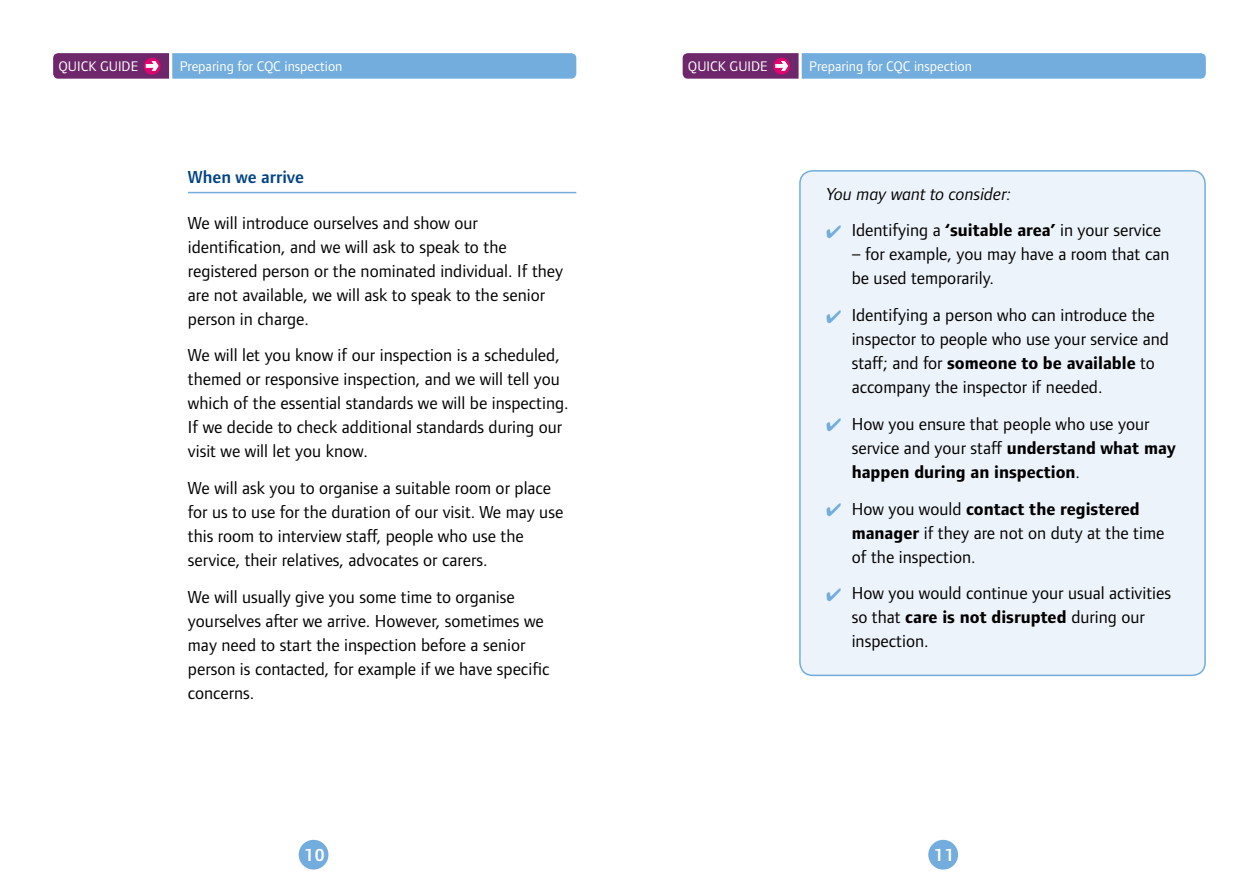
<style>
.page{position:relative;width:1259px;height:893px;background:#fff}
.page>*{position:absolute;margin:0;border:0;box-sizing:border-box;transform-origin:0 0}
.t1{font:18px/24px "Foundry Form Sans";color:#000}
.t2{font:italic 18px "Foundry Form Sans";color:#000}
.t3{font:600 18px "Foundry Form Sans";color:#004386}
.t4{font:600 18px "Foundry Form Sans";color:#fff}
.t5{font:14.4px "Foundry Form Sans";color:#fff}
.s1{color:#72adde}
.s2{font-weight:700}
</style>
<div class="page">
<svg style="left:53px;top:53px;width:523px;height:26px;background:#7692c6"></svg>
<svg style="left:682px;top:53px;width:523px;height:26px;background:#7692c6"></svg>
<div style="left:299px;top:840px;width:29px;height:30px;background:#72adde;border-radius:50%"></div>
<div style="left:928px;top:840px;width:30px;height:30px;background:#72adde;border-radius:50%"></div>
<hr style="left:188px;top:192px;width:388px;height:1px;background:#72adde">
<div style="left:800px;top:171px;width:405px;height:504px;background:#edf3fa;border-radius:13px"></div>
<div style="left:799px;top:170px;width:406px;height:506px;border:2px solid #72adde;border-radius:13px"></div>
<p class="t5" style="left:58px;top:58px;width:81px">QUICK GUIDE</p>
<p class="t5" style="left:180px;top:58px;width:164px">Preparing for CQC inspection</p>
<p class="t5" style="left:688px;top:58px;width:81px">QUICK GUIDE</p>
<p class="t5" style="left:809px;top:58px;width:164px">Preparing for CQC inspection</p>
<p class="t3" style="left:188px;top:167px;width:118px">When we arrive</p>
<p class="t1" style="left:188px;top:211px;width:377px">We will introduce ourselves and show our identification, and we will ask to speak to the registered person or the nominated individual. If they are not available, we will ask to speak to the senior person in charge.</p>
<p class="t1" style="left:188px;top:343px;width:382px">We will let you know if our inspection is a scheduled, themed or responsive inspection, and we will tell you which of the essential standards we will be inspecting.<br>If we decide to check additional standards during our visit we will let you know.</p>
<p class="t1" style="left:188px;top:476px;width:377px">We will ask you to organise a suitable room or place for us to use for the duration of our visit. We may use this room to interview staff, people who use the service, their relatives, advocates or carers.</p>
<p class="t1" style="left:188px;top:585px;width:363px">We will usually give you some time to organise yourselves after we arrive. However, sometimes we may need to start the inspection before a senior person is contacted, for example if we have specific concerns.</p>
<p class="t2" style="left:826px;top:183px;width:187px">You may want to consider:</p>
<p class="t1" style="left:826px;top:218px;width:336px"><span class="s1">✔</span> Identifying a <span class="s2">‘suitable area’</span> in your service</p>
<p class="t1" style="left:851px;top:242px;width:319px">– for example, you may have a room that can be used temporarily.</p>
<p class="t1" style="left:851px;top:303px;width:319px;text-indent:-26px"><span class="s1">✔</span> Identifying a person who can introduce the inspector to people who use your service and staff; and for <span class="s2">someone to be available</span> to accompany the inspector if needed.</p>
<p class="t1" style="left:851px;top:412px;width:326px;text-indent:-26px"><span class="s1">✔</span> How you ensure that people who use your service and your staff <span class="s2">understand what may happen during an inspection</span>.</p>
<p class="t1" style="left:851px;top:497px;width:314px;text-indent:-26px"><span class="s1">✔</span> How you would <span class="s2">contact the registered manager</span> if they are not on duty at the time of the inspection.</p>
<p class="t1" style="left:851px;top:581px;width:321px;text-indent:-26px"><span class="s1">✔</span> How you would continue your usual activities so that <span class="s2">care is not disrupted</span> during our inspection.</p>
<p class="t4" style="left:304px;top:844px;width:23px">10</p>
<p class="t4" style="left:934px;top:844px;width:23px">11</p>
</div>
